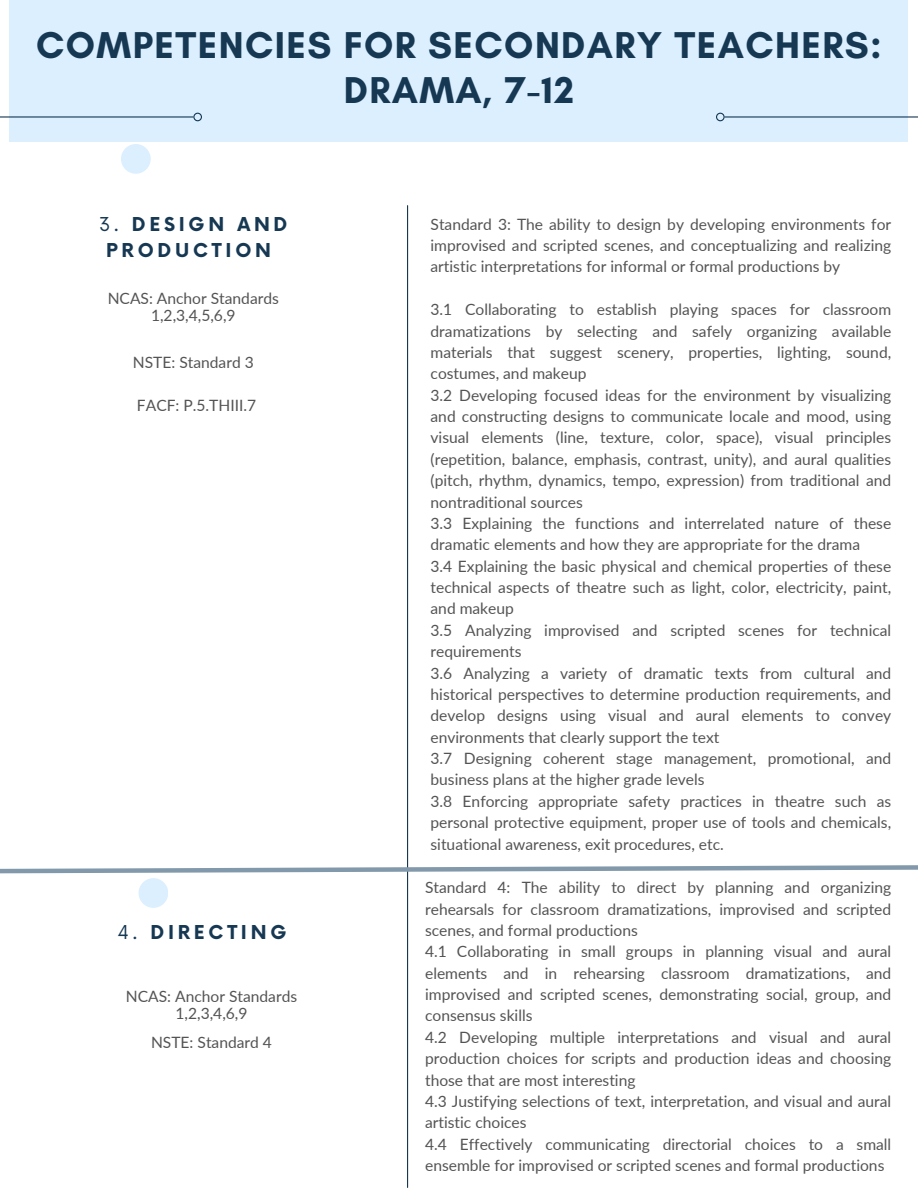
<style>
.page{position:relative;width:918px;height:1188px;background:#fff}
.page>*{position:absolute;margin:0;border:0;box-sizing:border-box;transform-origin:0 0}
.t1{font:700 38.1px/45.5px "Glacial Indifference";letter-spacing:.035em;color:#163853;text-align:center}
.t2{font:700 18.6px/25.8px "Now";letter-spacing:.2em;color:#163853;text-align:center}
.t3{font:15.6px/21.3px "Lato";color:#545454;text-align:justify}
.s1{font-weight:400}
</style>
<div class="page">
<div style="left:9px;top:0;width:899px;height:141px;background:#dbefff"></div>
<hr style="left:0;top:116px;width:198px;height:2px;background:#163853">
<svg style="left:193px;top:113px;width:9px;height:8px"></svg>
<hr style="left:720px;top:116px;width:198px;height:2px;background:#163853">
<svg style="left:716px;top:113px;width:9px;height:8px"></svg>
<hr style="left:407px;top:206px;width:1px;height:981px;background:#163853">
<svg style="left:0;top:862px;width:918px;height:14px"></svg>
<div style="left:139px;top:878px;width:29px;height:30px;background:#dbefff;border-radius:50%"></div>
<div style="left:121px;top:144px;width:30px;height:30px;background:#dbefff;border-radius:50%"></div>
<p class="t1" style="left:36px;top:22px;width:847px">COMPETENCIES FOR SECONDARY TEACHERS:<br>DRAMA, 7-12</p>
<h2 class="t2" style="left:99px;top:212px;width:190px"><span class="s1">3.</span> DESIGN AND<br>PRODUCTION</h2>
<p class="t3" style="left:108px;top:289px;width:173px;line-height:16.8px;text-align:center">NCAS: Anchor Standards<br>1,2,3,4,5,6,9</p>
<p class="t3" style="left:133px;top:351px;width:122px">NSTE: Standard 3</p>
<p class="t3" style="left:137px;top:394px;width:121px">FACF: P.5.THIII.7</p>
<p class="t2" style="left:118px;top:920px;width:170px"><span class="s1">4.</span> DIRECTING</p>
<p class="t3" style="left:126px;top:988px;width:173px;line-height:16.8px;text-align:center">NCAS: Anchor Standards<br>1,2,3,4,6,9</p>
<p class="t3" style="left:151px;top:1031px;width:122px">NSTE: Standard 4</p>
<h1 class="t3" style="left:431px;top:213px;width:462px">Standard 3: The ability to design by developing environments for improvised and scripted scenes, and conceptualizing and realizing artistic interpretations for informal or formal productions by</h1>
<h2 class="t3" style="left:431px;top:298px;width:462px">3.1 Collaborating to establish playing spaces for classroom dramatizations by selecting and safely organizing available materials that suggest scenery, properties, lighting, sound, costumes, and makeup</h2>
<p class="t3" style="left:431px;top:384px;width:462px">3.2 Developing focused ideas for the environment by visualizing and constructing designs to communicate locale and mood, using visual elements (line, texture, color, space), visual principles (repetition, balance, emphasis, contrast, unity), and aural qualities (pitch, rhythm, dynamics, tempo, expression) from traditional and nontraditional sources</p>
<p class="t3" style="left:431px;top:512px;width:462px">3.3 Explaining the functions and interrelated nature of these dramatic elements and how they are appropriate for the drama</p>
<p class="t3" style="left:431px;top:555px;width:462px">3.4 Explaining the basic physical and chemical properties of these technical aspects of theatre such as light, color, electricity, paint, and makeup</p>
<p class="t3" style="left:431px;top:619px;width:462px">3.5 Analyzing improvised and scripted scenes for technical requirements</p>
<p class="t3" style="left:431px;top:662px;width:462px">3.6 Analyzing a variety of dramatic texts from cultural and historical perspectives to determine production requirements, and develop designs using visual and aural elements to convey environments that clearly support the text</p>
<p class="t3" style="left:431px;top:747px;width:462px">3.7 Designing coherent stage management, promotional, and business plans at the higher grade levels</p>
<p class="t3" style="left:431px;top:790px;width:462px">3.8 Enforcing appropriate safety practices in theatre such as personal protective equipment, proper use of tools and chemicals, situational awareness, exit procedures, etc.</p>
<h3 class="t3" style="left:425px;top:876px;width:468px">Standard 4: The ability to direct by planning and organizing rehearsals for classroom dramatizations, improvised and scripted scenes, and formal productions</h3>
<p class="t3" style="left:425px;top:941px;width:468px">4.1 Collaborating in small groups in planning visual and aural elements and in rehearsing classroom dramatizations, and improvised and scripted scenes, demonstrating social, group, and consensus skills</p>
<p class="t3" style="left:425px;top:1026px;width:468px">4.2 Developing multiple interpretations and visual and aural production choices for scripts and production ideas and choosing those that are most interesting</p>
<p class="t3" style="left:425px;top:1090px;width:468px">4.3 Justifying selections of text, interpretation, and visual and aural artistic choices</p>
<p class="t3" style="left:425px;top:1133px;width:468px">4.4 Effectively communicating directorial choices to a small ensemble for improvised or scripted scenes and formal productions</p>
</div>
